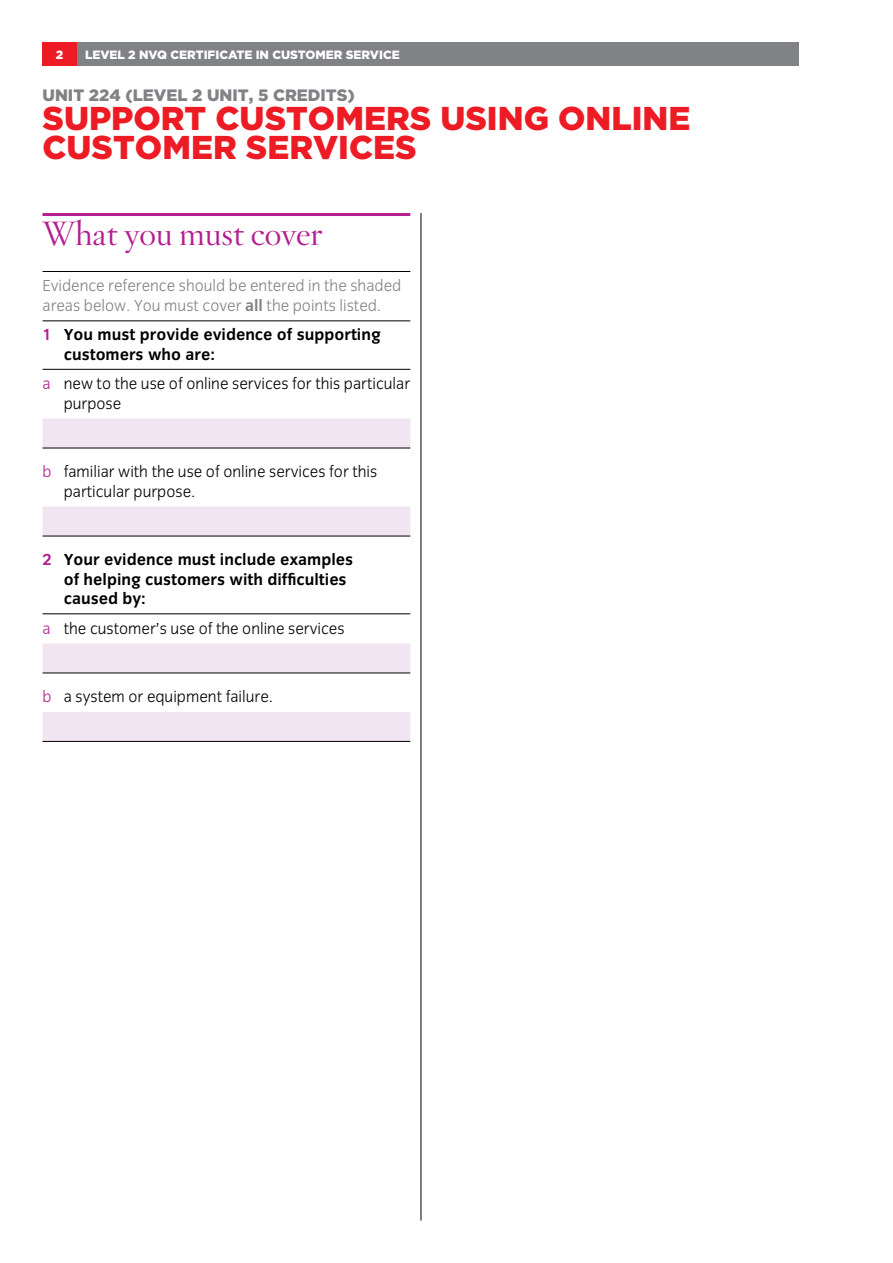
<style>
.page{position:relative;width:893px;height:1263px;background:#fff}
.page>*{position:absolute;margin:0;border:0;box-sizing:border-box;transform-origin:0 0}
.t1{font:900 33px/29.4px "Gotham";color:#ed1c24}
.t2{font:33px "Hoefler Titling HTF Lt Roman";color:#b41e8e}
.t3{font:300 16.5px/19.5px "Congress Sans";color:#000}
.t4{font:700 16.5px/19.5px "Congress Sans";color:#000}
.t5{font:300 16.5px/19.5px "Congress Sans";color:#808285}
.t6{font:900 16.5px "Gotham";color:#808285}
.t7{font:900 12px "Gotham";color:#fff}
.s1{font-weight:700}
.s2{color:#b41e8e}
</style>
<div class="page">
<hr style="left:43px;top:213px;width:367px;height:3px;background:#b41e8e">
<hr style="left:43px;top:369px;width:367px;height:1px;background:#000">
<div style="left:43px;top:418px;width:367px;height:30px;background:#f2e4f0"></div>
<hr style="left:43px;top:448px;width:367px;height:1px;background:#000">
<div style="left:43px;top:506px;width:367px;height:30px;background:#f2e4f0"></div>
<hr style="left:43px;top:536px;width:367px;height:1px;background:#000">
<hr style="left:43px;top:614px;width:367px;height:1px;background:#000">
<div style="left:43px;top:643px;width:367px;height:30px;background:#f2e4f0"></div>
<hr style="left:43px;top:673px;width:367px;height:1px;background:#000">
<div style="left:43px;top:712px;width:367px;height:29px;background:#f2e4f0"></div>
<hr style="left:43px;top:741px;width:367px;height:1px;background:#000">
<hr style="left:43px;top:271px;width:367px;height:1px;background:#000">
<hr style="left:43px;top:321px;width:367px;height:1px;background:#000">
<div style="left:43px;top:43px;width:756px;height:23px;background:#808285"></div>
<div style="left:43px;top:43px;width:34px;height:23px;background:#ed1c24"></div>
<hr style="left:421px;top:213px;width:1px;height:1007px;background:#000">
<p class="t7" style="left:56px;top:47px;width:9px">2</p>
<p class="t7" style="left:85px;top:47px;width:316px">LEVEL 2 NVQ CERTIFICATE IN CUSTOMER SERVICE</p>
<p class="t6" style="left:43px;top:85px;width:314px">UNIT 224 (LEVEL 2 UNIT, 5 CREDITS)</p>
<h1 class="t1" style="left:43px;top:103px;width:649px">SUPPORT CUSTOMERS USING ONLINE<br>CUSTOMER SERVICES</h1>
<h1 class="t2" style="left:43px;top:212px;width:282px">What you must cover</h1>
<p class="t5" style="left:43px;top:276px;width:360px">Evidence reference should be entered in the shaded areas below. You must cover <span class="s1">all</span> the points listed.</p>
<p class="t4" style="left:64px;top:325px;width:318px;text-indent:-21px"><span class="s2">1</span> You must provide evidence of supporting customers who are:</p>
<p class="t3" style="left:64px;top:374px;width:348px;text-indent:-21px"><span class="s2">a</span> new to the use of online services for this particular purpose</p>
<p class="t3" style="left:64px;top:462px;width:315px;text-indent:-21px"><span class="s2">b</span> familiar with the use of online services for this particular purpose.</p>
<p class="t4" style="left:64px;top:550px;width:291px;text-indent:-21px"><span class="s2">2</span> Your evidence must include examples of helping customers with difficulties caused by:</p>
<p class="t3" style="left:43px;top:618px;width:304px"><span class="s2">a</span> the customer’s use of the online services</p>
<p class="t3" style="left:43px;top:687px;width:232px"><span class="s2">b</span> a system or equipment failure.</p>
</div>
